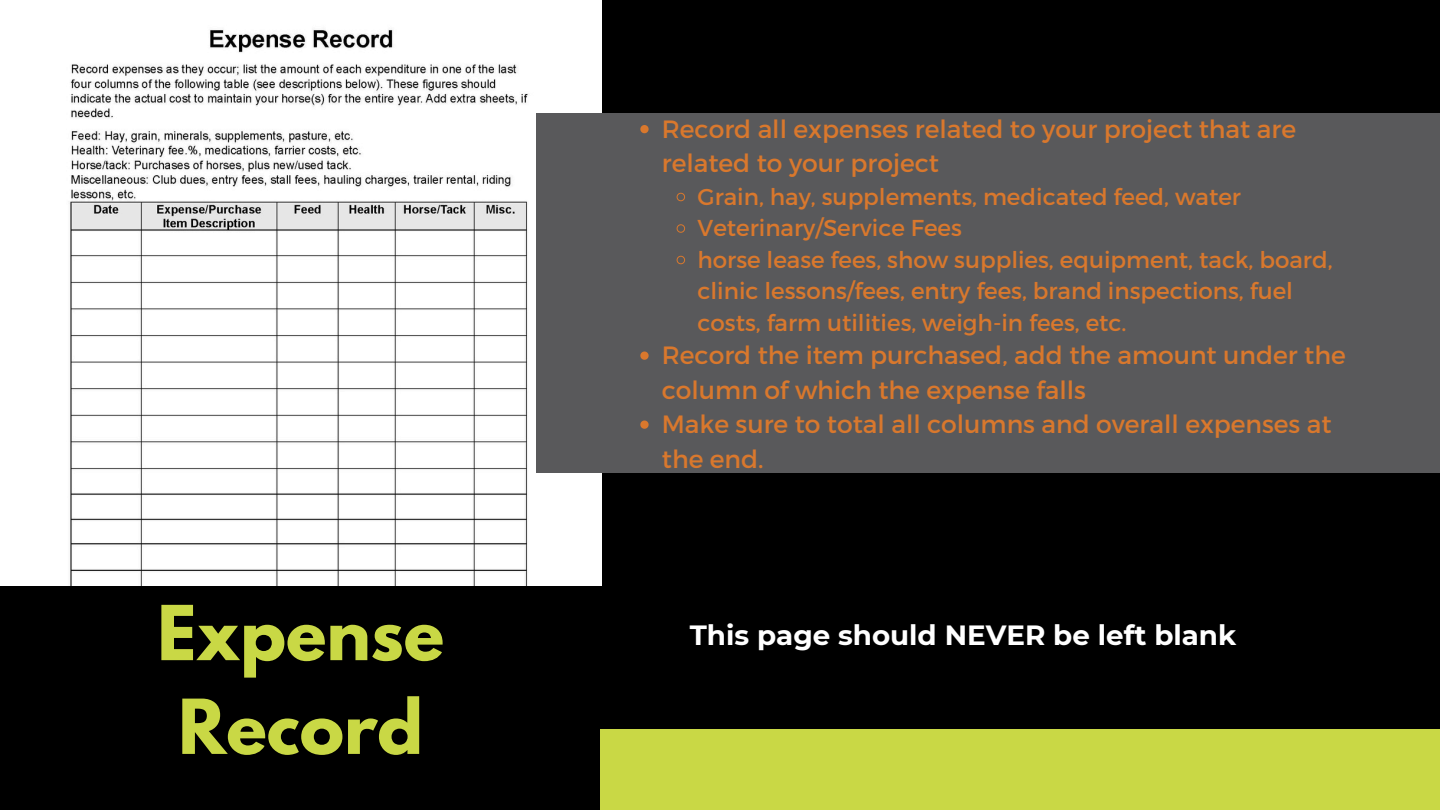
<style>
.page{position:relative;width:1440px;height:810px;background:#000}
.page>*{position:absolute;margin:0;border:0;box-sizing:border-box;transform-origin:0 0}
.t1{font:700 67.1px/93.8px "League Spartan";color:#c9d845;text-align:center}
.t2{font:700 27.8px "Montserrat";color:#fff}
.t3{font:25px/34.5px "Montserrat";color:#d9782d}
.t4{font:23px/31.5px "Montserrat";color:#d9782d}
</style>
<div class="page">
<img style="left:0;top:0;width:602px;height:586px">
<div style="left:536px;top:113px;width:904px;height:360px;background:#59595b"></div>
<div style="left:601px;top:729px;width:839px;height:81px;background:#c9d845"></div>
<svg style="left:640px;top:125px;width:9px;height:8px"></svg>
<svg style="left:676px;top:192px;width:9px;height:10px"></svg>
<svg style="left:676px;top:224px;width:9px;height:9px"></svg>
<svg style="left:676px;top:255px;width:9px;height:10px"></svg>
<svg style="left:640px;top:352px;width:9px;height:8px"></svg>
<svg style="left:640px;top:421px;width:9px;height:8px"></svg>
<p class="t1" style="left:157px;top:595px;width:288px">Expense<br>Record</p>
<p class="t3" style="left:662px;top:110px;width:636px">Record all expenses related to your project that are related to your project</p>
<p class="t4" style="left:698px;top:179px;width:545px">Grain, hay, supplements, medicated feed, water</p>
<p class="t4" style="left:698px;top:211px;width:266px">Veterinary/Service Fees</p>
<p class="t4" style="left:698px;top:242px;width:637px">horse lease fees, show supplies, equipment, tack, board, clinic lessons/fees, entry fees, brand inspections, fuel costs, farm utilities, weigh-in fees, etc.</p>
<p class="t3" style="left:662px;top:337px;width:685px">Record the item purchased, add the amount under the column of which the expense falls</p>
<p class="t3" style="left:662px;top:406px;width:671px">Make sure to total all columns and overall expenses at the end.</p>
<h1 class="t2" style="left:690px;top:618px;width:548px">This page should NEVER be left blank</h1>
</div>
